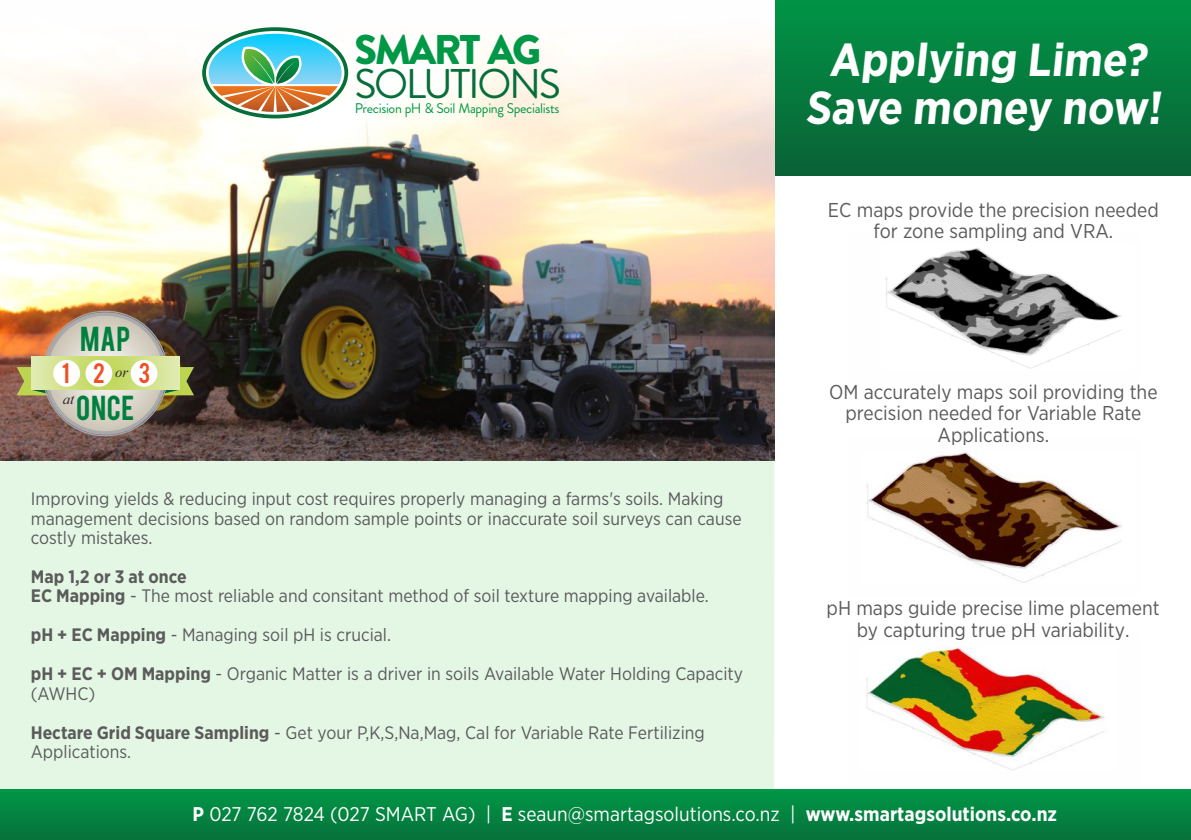
<style>
.page{position:relative;width:1191px;height:840px;background:#fff}
.page>*{position:absolute;margin:0;border:0;box-sizing:border-box;transform-origin:0 0}
.t1{font:700 46.2px/48.4px "Gotham Narrow";color:#fefefe;text-align:center}
.t2{font:41.4px "Brandon Grotesque";letter-spacing:-.055em;color:#066e3a}
.t3{font:900 41.4px "Brandon Grotesque";letter-spacing:-.055em;color:#009847}
.t4{font:27.2px "Bebas";letter-spacing:.02em;color:#007f3e}
.t5{font:22.2px "Bebas";color:#f04e23}
.t6{font:20px/21.6px "Gotham Narrow";color:#5b5b5b;text-align:center}
.t7{font:19.8px "Gotham Narrow";color:#fefefe}
.t8{font:18px/19.4px "Gotham Narrow";color:#5b5b5b}
.t9{font:italic 14.8px "Times New Roman";color:#2b2a29}
.t10{font:14px "Brandon Grotesque";letter-spacing:-.025em;color:#009847}
.s1{font-weight:700}
</style>
<div class="page">
<div style="left:735px;top:0;width:456px;height:175px;background:linear-gradient(to bottom,#019446,#0a6136)"></div>
<div style="left:0;top:460px;width:774px;height:328px;background:#e4f7e5"></div>
<img style="left:885px;top:248px;width:237px;height:121px">
<img style="left:866px;top:452px;width:256px;height:131px">
<img style="left:866px;top:646px;width:239px;height:123px">
<div style="left:0;top:788px;width:1191px;height:51px;background:linear-gradient(to bottom,#009947,#07713b)"></div>
<img style="left:0;top:0;width:774px;height:460px">
<svg style="left:202px;top:27px;width:146px;height:91px"></svg>
<svg style="left:156px;top:346px;width:38px;height:60px"></svg>
<svg style="left:17px;top:346px;width:38px;height:60px"></svg>
<svg style="left:46px;top:314px;width:119px;height:119px;background:#d5d1c4"></svg>
<div style="left:44px;top:312px;width:123px;height:122px;border:4px solid #a7a9ac;border-radius:50%"></div>
<svg style="left:31px;top:356px;width:148px;height:33px;background:#d3e28d"></svg>
<div style="left:53px;top:360px;width:27px;height:26px;background:#fff;border-radius:50%"></div>
<div style="left:131px;top:360px;width:26px;height:26px;background:#fff;border-radius:50%"></div>
<div style="left:85px;top:360px;width:27px;height:26px;background:#fff;border-radius:50%"></div>
<h3 class="t4" style="left:80px;top:325px;width:52px">MAP</h3>
<p class="t5" style="left:93px;top:362px;width:13px">2</p>
<h3 class="t4" style="left:76px;top:394px;width:60px">ONCE</h3>
<p class="t5" style="left:62px;top:362px;width:9px">1</p>
<p class="t5" style="left:138px;top:362px;width:13px">3</p>
<p class="t9" style="left:115px;top:366px;width:15px">or</p>
<p class="t9" style="left:63px;top:394px;width:13px">at</p>
<h2 class="t3" style="left:354px;top:35px;width:188px">SMART AG</h2>
<h2 class="t2" style="left:354px;top:69px;width:208px">SOLUTIONS</h2>
<p class="t10" style="left:355px;top:103px;width:206px">Precision pH &amp; Soil Mapping Specialists</p>
<p class="t8" style="left:31px;top:489px;width:712px">Improving yields &amp; reducing input cost requires properly managing a farms's soils. Making management decisions based on random sample points or inaccurate soil surveys can cause costly mistakes.</p>
<p class="t8" style="left:31px;top:567px;width:679px"><span class="s1">Map 1,2 or 3 at once<br>EC Mapping</span> - The most reliable and consitant method of soil texture mapping available.</p>
<p class="t8" style="left:31px;top:616px;width:713px;line-height:38.8px"><span class="s1">pH + EC Mapping</span> - Managing soil pH is crucial.<br><span class="s1">pH + EC + OM Mapping</span> - Organic Matter is a driver in soils Available Water Holding Capacity</p>
<p class="t8" style="left:31px;top:674px;width:675px;line-height:38.8px">(AWHC)<br><span class="s1">Hectare Grid Square Sampling</span> - Get your P,K,S,Na,Mag, Cal for Variable Rate Fertilizing</p>
<p class="t8" style="left:31px;top:742px;width:102px">Applications.</p>
<h1 class="t1" style="left:805px;top:37px;width:362px">Applying Lime?<br>Save money now!</h1>
<p class="t6" style="left:828px;top:200px;width:332px">EC maps provide the precision needed for zone sampling and VRA.</p>
<p class="t6" style="left:829px;top:381px;width:330px">OM accurately maps soil providing the precision needed for Variable Rate<br>Applications.</p>
<p class="t6" style="left:826px;top:598px;width:335px">pH maps guide precise lime placement by capturing true pH variability.</p>
<p class="t7" style="left:193px;top:804px;width:866px"><span class="s1">P</span> 027 762 7824 (027 SMART AG) | <span class="s1">E</span> seaun@smartagsolutions.co.nz | <span class="s1">www.smartagsolutions.co.nz</span></p>
</div>
